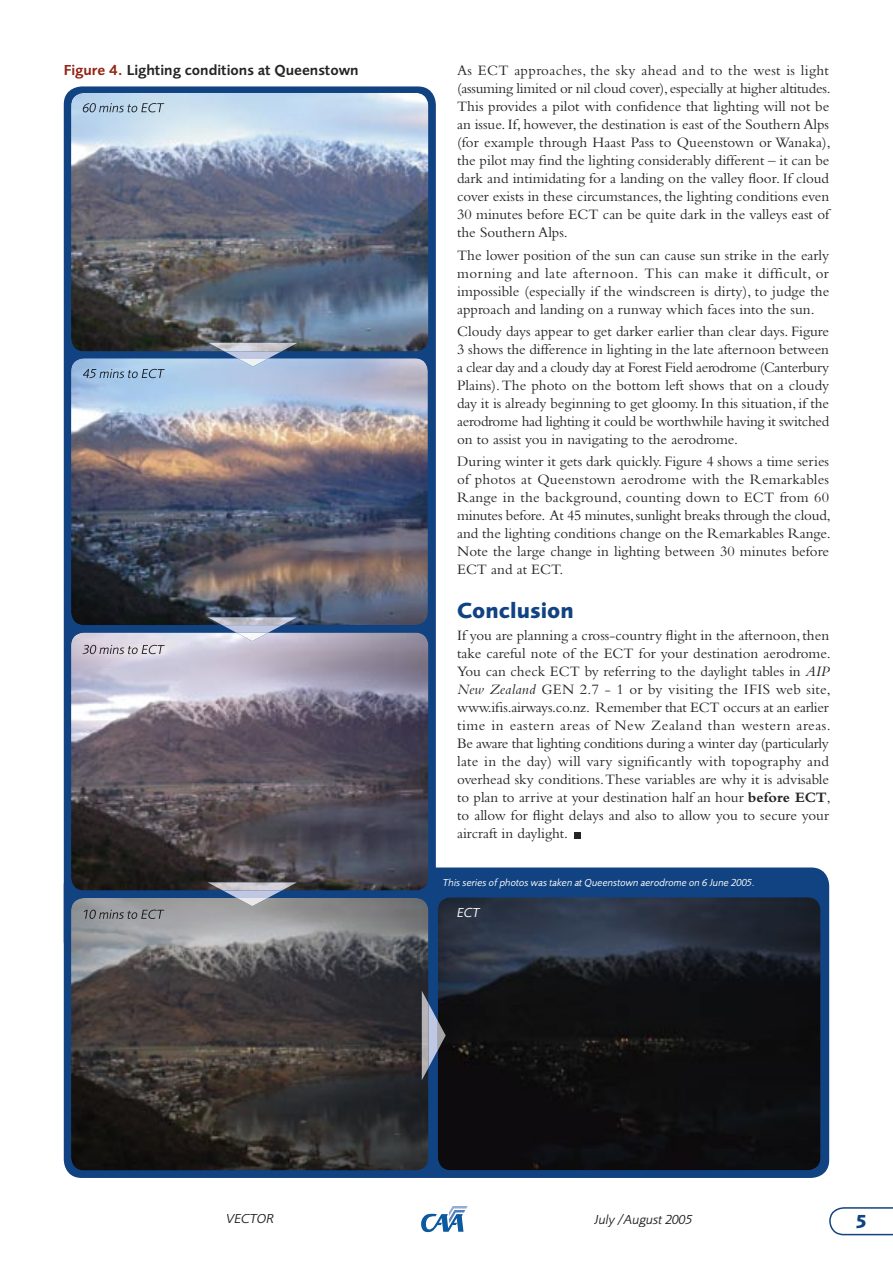
<style>
.page{position:relative;width:893px;height:1263px;background:#fff}
.page>*{position:absolute;margin:0;border:0;box-sizing:border-box;transform-origin:0 0}
.t1{font:700 22.5px "Foundry Sans";color:#114281}
.t2{font:700 19.5px "Foundry Sans";color:#114281}
.t3{font:15px/18px "Bembo";color:#252525;text-align:justify}
.t4{font:600 15px "Foundry Sans";color:#252525}
.t5{font:italic 13.5px "Foundry Sans";color:#252525}
.t6{font:italic 13.5px "Foundry Sans";color:#fff}
.t7{font:italic 10.5px "Foundry Sans";color:#fff}
.s1{color:#922414}
.s2{font-style:italic}
.s3{font-weight:700}
</style>
<div class="page">
<div style="left:64px;top:86px;width:372px;height:874px;background:#114281;border-radius:18px"></div>
<div style="left:64px;top:867px;width:765px;height:311px;background:#114281;border-radius:18px"></div>
<svg style="left:421px;top:1206px;width:47px;height:26px"></svg>
<svg style="left:829px;top:1207px;width:64px;height:28px"></svg>
<img style="left:71px;top:93px;width:357px;height:258px">
<img style="left:71px;top:358px;width:357px;height:267px">
<img style="left:71px;top:632px;width:357px;height:258px">
<img style="left:71px;top:898px;width:357px;height:272px">
<img style="left:438px;top:897px;width:383px;height:273px">
<img style="left:83px;top:103px;width:81px;height:9px">
<img style="left:83px;top:369px;width:82px;height:9px">
<img style="left:83px;top:645px;width:82px;height:9px">
<img style="left:84px;top:909px;width:80px;height:10px">
<svg style="left:225px;top:351px;width:56px;height:7px"></svg>
<img style="left:208px;top:343px;width:90px;height:8px">
<img style="left:237px;top:358px;width:32px;height:9px">
<svg style="left:222px;top:625px;width:60px;height:7px"></svg>
<img style="left:208px;top:617px;width:89px;height:8px">
<img style="left:236px;top:632px;width:32px;height:9px">
<svg style="left:223px;top:890px;width:59px;height:8px"></svg>
<img style="left:208px;top:882px;width:89px;height:8px">
<img style="left:237px;top:898px;width:31px;height:8px">
<svg style="left:428px;top:1003px;width:10px;height:65px"></svg>
<img style="left:422px;top:991px;width:6px;height:89px">
<img style="left:438px;top:1021px;width:8px;height:29px">
<div style="left:574px;top:832px;width:7px;height:6px;background:#252525"></div>
<p class="t4" style="left:64px;top:61px;width:296px"><span class="s1">Figure 4.</span> Lighting conditions at Queenstown</p>
<p class="t3" style="left:457px;top:61px;width:375px">As ECT approaches, the sky ahead and to the west is light (assuming limited or nil cloud cover), especially at higher altitudes.<br>This provides a pilot with confidence that lighting will not be an issue. If, however, the destination is east of the Southern Alps (for example through Haast Pass to Queenstown or Wanaka), the pilot may find the lighting considerably different – it can be dark and intimidating for a landing on the valley floor. If cloud cover exists in these circumstances, the lighting conditions even 30 minutes before ECT can be quite dark in the valleys east of the Southern Alps.</p>
<p class="t3" style="left:457px;top:246px;width:374px">The lower position of the sun can cause sun strike in the early morning and late afternoon. This can make it difficult, or impossible (especially if the windscreen is dirty), to judge the approach and landing on a runway which faces into the sun.</p>
<p class="t3" style="left:457px;top:322px;width:374px">Cloudy days appear to get darker earlier than clear days. Figure 3 shows the difference in lighting in the late afternoon between a clear day and a cloudy day at Forest Field aerodrome (Canterbury Plains). The photo on the bottom left shows that on a cloudy day it is already beginning to get gloomy. In this situation, if the aerodrome had lighting it could be worthwhile having it switched on to assist you in navigating to the aerodrome.</p>
<p class="t3" style="left:457px;top:452px;width:375px">During winter it gets dark quickly. Figure 4 shows a time series of photos at Queenstown aerodrome with the Remarkables Range in the background, counting down to ECT from 60 minutes before. At 45 minutes, sunlight breaks through the cloud, and the lighting conditions change on the Remarkables Range.<br>Note the large change in lighting between 30 minutes before ECT and at ECT.</p>
<h1 class="t1" style="left:457px;top:597px;width:118px">Conclusion</h1>
<p class="t3" style="left:457px;top:626px;width:375px;text-align:left">If you are planning a cross-country flight in the afternoon, then take careful note of the ECT for your destination aerodrome.<br>You can check ECT by referring to the daylight tables in <span class="s2">AIP New Zealand</span> GEN 2.7 - 1 or by visiting the IFIS web site, www.ifis.airways.co.nz. Remember that ECT occurs at an earlier time in eastern areas of New Zealand than western areas.<br>Be aware that lighting conditions during a winter day (particularly late in the day) will vary significantly with topography and overhead sky conditions. These variables are why it is advisable to plan to arrive at your destination half an hour <span class="s3">before ECT</span>, to allow for flight delays and also to allow you to secure your aircraft in daylight.</p>
<p class="t7" style="left:443px;top:876px;width:314px">This series of photos was taken at Queenstown aerodrome on 6 June 2005.</p>
<p class="t6" style="left:457px;top:905px;width:24px">ECT</p>
<p class="t5" style="left:226px;top:1211px;width:50px">VECTOR</p>
<p class="t5" style="left:595px;top:1211px;width:99px">July /August 2005</p>
<h2 class="t2" style="left:855px;top:1209px;width:14px">5</h2>
</div>
